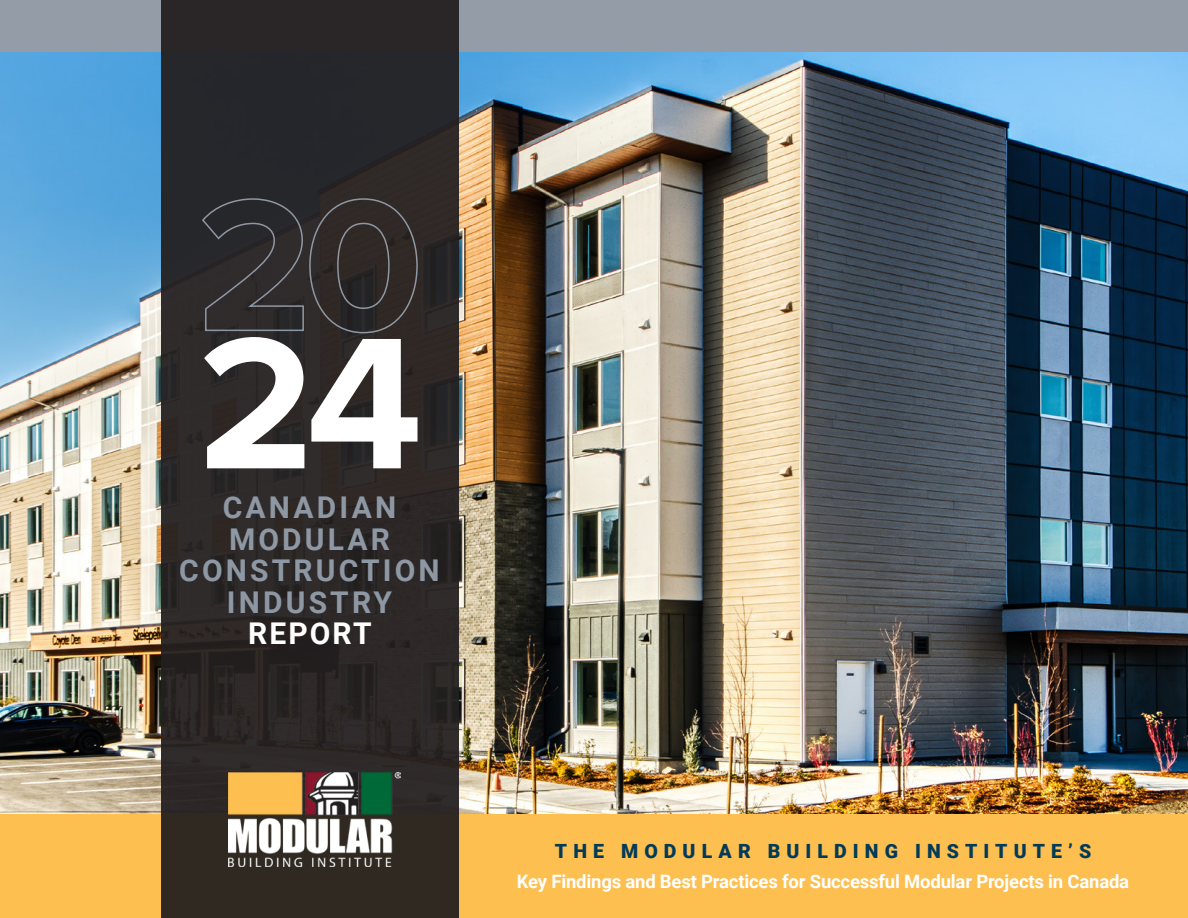
<style>
.page{position:relative;width:1188px;height:918px;background:#fff}
.page>*{position:absolute;margin:0;border:0;box-sizing:border-box;transform-origin:0 0}
.t1{font:700 30px/31.5px "Roboto";letter-spacing:.105em;color:#8e98a4;text-align:center}
.t2{font:700 30px "Roboto";letter-spacing:.07em;color:#fff}
.t3{font:900 19.65px "Roboto";letter-spacing:.31em;color:#023b5a}
.t4{font:700 18.45px "Roboto";letter-spacing:-.01em;color:#fff}
</style>
<div class="page">
<img style="left:0;top:52px;width:1188px;height:762px">
<div style="left:0;top:814px;width:1188px;height:104px;background:#fdbf4f"></div>
<div style="left:0;top:0;width:1188px;height:52px;background:#949ca8"></div>
<div style="left:161px;top:0;width:297px;height:918px;background:#2c2728"></div>
<img style="left:229px;top:772px;width:171px;height:95px">
<svg style="left:202px;top:198px;width:216px;height:270px"></svg>
<p class="t1" style="left:179px;top:491px;width:262px">CANADIAN<br>MODULAR<br>CONSTRUCTION<br>INDUSTRY</p>
<p class="t2" style="left:248px;top:612px;width:125px">REPORT</p>
<p class="t3" style="left:555px;top:837px;width:538px">THE MODULAR BUILDING INSTITUTE’S</p>
<p class="t4" style="left:517px;top:868px;width:614px">Key Findings and Best Practices for Successful Modular Projects in Canada</p>
</div>
